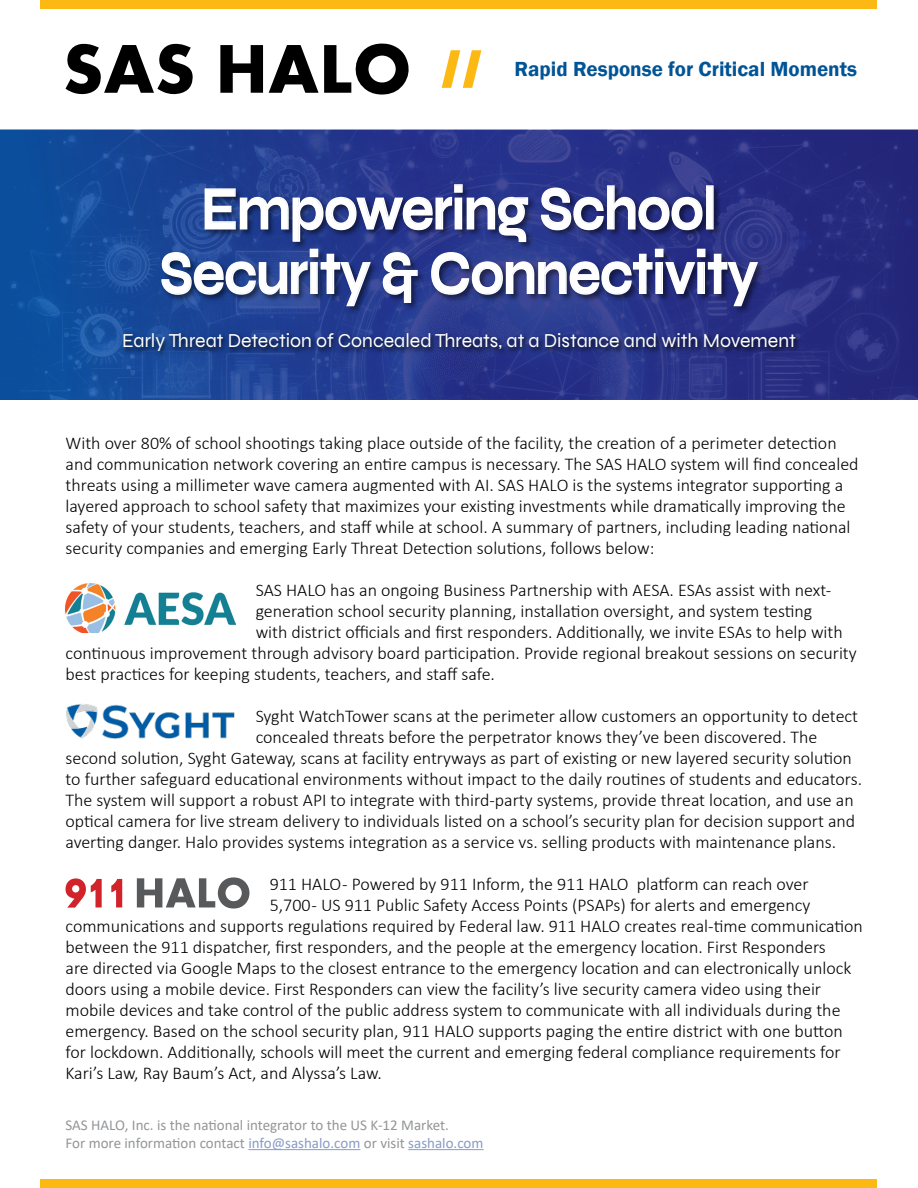
<style>
.page{position:relative;width:918px;height:1188px;background:#fff}
.page>*{position:absolute;margin:0;border:0;box-sizing:border-box;transform-origin:0 0}
.t1{font:700 61.35px/64.5px "Syne";color:#fff;text-align:center;scale:.77 1}
.t2{font:600 21px "Franklin Gothic";color:#005496}
.t3{font:19.8px "Syne";color:#fff}
.t4{font:300 18px/21px "Calibri";color:#000}
.t5{font:15px/18px "Calibri";color:#939598}
.s1{color:#879bc6}
</style>
<div class="page">
<div style="left:40px;top:0;width:838px;height:9px;background:#fdb913"></div>
<div style="left:40px;top:1179px;width:838px;height:9px;background:#fdb913"></div>
<svg style="left:220px;top:45px;width:43px;height:48px"></svg>
<svg style="left:66px;top:43px;width:127px;height:52px"></svg>
<svg style="left:269px;top:43px;width:140px;height:52px"></svg>
<svg style="left:442px;top:50px;width:39px;height:38px"></svg>
<hr style="left:248px;top:1149px;width:112px;height:1px;background:#879bc6">
<hr style="left:408px;top:1149px;width:76px;height:1px;background:#879bc6">
<img style="left:66px;top:584px;width:169px;height:49px">
<img style="left:66px;top:704px;width:169px;height:35px">
<img style="left:0;top:130px;width:918px;height:270px">
<img style="left:156px;top:174px;width:612px;height:143px">
<svg style="left:161px;top:177px;width:598px;height:130px;background:#3d4c8d"></svg>
<img style="left:118px;top:326px;width:687px;height:34px">
<svg style="left:137px;top:877px;width:112px;height:32px"></svg>
<svg style="left:66px;top:878px;width:56px;height:30px"></svg>
<p class="t2" style="left:514px;top:56px;width:344px">Rapid Response for Critical Moments</p>
<h1 class="t1" style="left:160px;top:175px;width:777px">Empowering School<br>Security &amp; Connectivity</h1>
<p class="t3" style="left:122px;top:330px;width:675px">Early Threat Detection of Concealed Threats, at a Distance and with Movement</p>
<p class="t4" style="left:66px;top:432px;width:795px">With over 80% of school shootings taking place outside of the facility, the creation of a perimeter detection and communication network covering an entire campus is necessary. The SAS HALO system will find concealed threats using a millimeter wave camera augmented with AI. SAS HALO is the systems integrator supporting a layered approach to school safety that maximizes your existing investments while dramatically improving the safety of your students, teachers, and staff while at school. A summary of partners, including leading national security companies and emerging Early Threat Detection solutions, follows below:</p>
<p class="t4" style="left:256px;top:579px;width:577px">SAS HALO has an ongoing Business Partnership with AESA. ESAs assist with next-</p>
<p class="t4" style="left:256px;top:600px;width:558px">generation school security planning, installation oversight, and system testing</p>
<p class="t4" style="left:256px;top:621px;width:589px">with district officials and first responders. Additionally, we invite ESAs to help with</p>
<p class="t4" style="left:66px;top:642px;width:793px">continuous improvement through advisory board participation. Provide regional breakout sessions on security</p>
<p class="t4" style="left:66px;top:663px;width:431px">best practices for keeping students, teachers, and staff safe.</p>
<p class="t4" style="left:256px;top:705px;width:604px">Syght WatchTower scans at the perimeter allow customers an opportunity to detect</p>
<p class="t4" style="left:256px;top:726px;width:563px">concealed threats before the perpetrator knows they’ve been discovered. The</p>
<p class="t4" style="left:66px;top:747px;width:788px">second solution, Syght Gateway, scans at facility entryways as part of existing or new layered security solution</p>
<p class="t4" style="left:66px;top:768px;width:798px">to further safeguard educational environments without impact to the daily routines of students and educators.</p>
<p class="t4" style="left:66px;top:789px;width:790px">The system will support a robust API to integrate with third-party systems, provide threat location, and use an</p>
<p class="t4" style="left:66px;top:810px;width:791px">optical camera for live stream delivery to individuals listed on a school’s security plan for decision support and</p>
<p class="t4" style="left:66px;top:831px;width:772px">averting danger. Halo provides systems integration as a service vs. selling products with maintenance plans.</p>
<p class="t4" style="left:270px;top:873px;width:540px">911 HALO - Powered by 911 Inform, the 911 HALO platform can reach over</p>
<p class="t4" style="left:270px;top:894px;width:542px">5,700 - US 911 Public Safety Access Points (PSAPs) for alerts and emergency</p>
<p class="t4" style="left:66px;top:915px;width:799px">communications and supports regulations required by Federal law. 911 HALO creates real-time communication</p>
<p class="t4" style="left:66px;top:936px;width:762px">between the 911 dispatcher, first responders, and the people at the emergency location. First Responders</p>
<p class="t4" style="left:66px;top:957px;width:787px">are directed via Google Maps to the closest entrance to the emergency location and can electronically unlock</p>
<p class="t4" style="left:66px;top:978px;width:757px">doors using a mobile device. First Responders can view the facility’s live security camera video using their</p>
<p class="t4" style="left:66px;top:999px;width:777px">mobile devices and take control of the public address system to communicate with all individuals during the</p>
<p class="t4" style="left:66px;top:1020px;width:779px">emergency. Based on the school security plan, 911 HALO supports paging the entire district with one button</p>
<p class="t4" style="left:66px;top:1041px;width:777px">for lockdown. Additionally, schools will meet the current and emerging federal compliance requirements for</p>
<p class="t4" style="left:66px;top:1062px;width:318px">Kari’s Law, Ray Baum’s Act, and Alyssa’s Law.</p>
<p class="t5" style="left:66px;top:1116px;width:420px">SAS HALO, Inc. is the national integrator to the US K-12 Market.<br>For more information contact <span class="s1">info@sashalo.com</span> or visit <span class="s1">sashalo.com</span></p>
</div>
